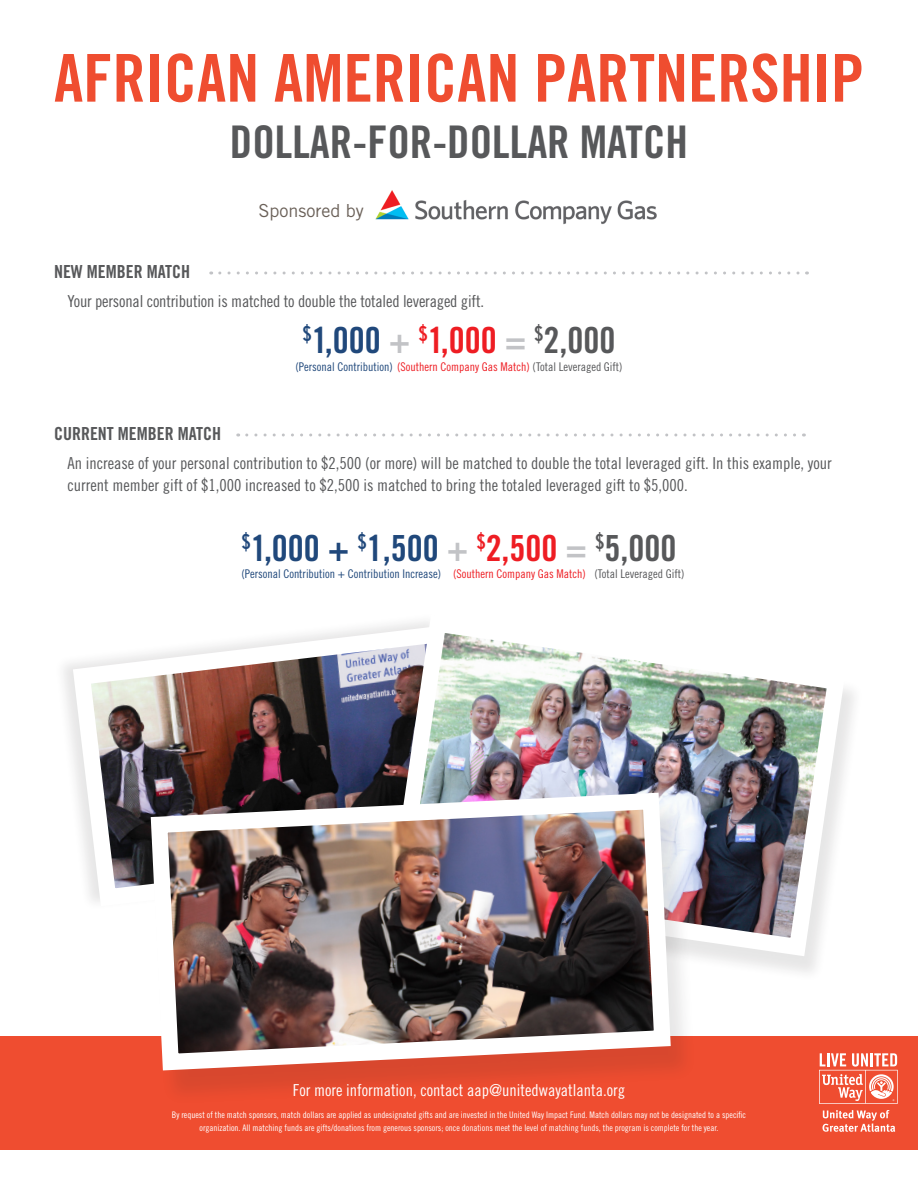
<style>
.page{position:relative;width:918px;height:1188px;background:#fff}
.page>*{position:absolute;margin:0;border:0;box-sizing:border-box;transform-origin:0 0}
.t1{font:66px "Trade Gothic LT Std Bd Cn 20";color:#ef4d30}
.t2{font:45px "Trade Gothic LT Std Bd Cn 20";color:#57585a}
.Math{font:36px "Trade Gothic LT Std Bd Cn 20";color:#20487b}
.t3{font:18px "Trade Gothic LT Std Bd Cn 20";color:#57585a}
.t4{font:18px "Trade Gothic LT Std";color:#6a6058}
.t5{font:16.5px/22.5px "Trade Gothic LT Std Cn 18";color:#57585a}
.t6{font:16.5px "Trade Gothic LT Std Cn 18";color:#fff}
.Match_Description{font:12px "Trade Gothic LT Std Cn 18";color:#ee1d23}
.Match_Description-2{font:12px "Trade Gothic LT Std Cn 18";color:#20487b}
.Match_Description-3{font:12px "Trade Gothic LT Std Cn 18";color:#57585a}
.Body{font:9px/13.5px "Trade Gothic LT Std Cn 18";color:#fff;text-align:center}
.s1{color:#c2c3c6}
.s2{color:#ee1d23}
.s3{color:#57585a}
.s4{color:#20487b}
</style>
<div class="page">
<div style="left:0;top:1036px;width:918px;height:114px;background:#ef4d30"></div>
<svg style="left:823px;top:1110px;width:72px;height:22px"></svg>
<svg style="left:819px;top:1053px;width:79px;height:51px"></svg>
<img style="left:375px;top:190px;width:282px;height:35px">
<img style="left:64px;top:627px;width:317px;height:275px">
<img style="left:381px;top:621px;width:473px;height:344px">
<div style="left:150px;top:801px;width:547px;height:305px;background:#231f20;opacity:.11"></div>
<img style="left:142px;top:784px;width:537px;height:295px">
<svg style="left:220px;top:272px;width:588px;height:2px"></svg>
<svg style="left:247px;top:434px;width:557px;height:2px"></svg>
<p class="t1" style="left:54px;top:38px;width:812px">AFRICAN AMERICAN PARTNERSHIP</p>
<p class="t2" style="left:230px;top:115px;width:460px">DOLLAR-FOR-DOLLAR MATCH</p>
<p class="t4" style="left:258px;top:199px;width:107px">Sponsored by</p>
<p class="t3" style="left:54px;top:260px;width:138px">NEW MEMBER MATCH</p>
<p class="t5" style="left:67px;top:290px;width:418px">Your personal contribution is matched to double the totaled leveraged gift.</p>
<p class="Math" style="left:302px;top:318px;width:315px"><sup>$</sup>1,000 <span class="s1">+</span> <sup>$</sup><span class="s2">1,000</span> <span class="s1">=</span> <sup>$</sup><span class="s3">2,000</span></p>
<p class="Match_Description" style="left:296px;top:360px;width:329px"><span class="s4">(Personal Contribution)</span> (Southern Company Gas Match) <span class="s3">(Total Leveraged Gift)</span></p>
<p class="t3" style="left:54px;top:422px;width:169px">CURRENT MEMBER MATCH</p>
<p class="t5" style="left:67px;top:452px;width:766px">An increase of your personal contribution to $2,500 (or more) will be matched to double the total leveraged gift. In this example, your current member gift of $1,000 increased to $2,500 is matched to bring the totaled leveraged gift to $5,000.</p>
<p class="Math" style="left:242px;top:526px;width:436px"><sup>$</sup>1,000 + <sup>$</sup>1,500 <span class="s1">+</span> <sup>$</sup><span class="s2">2,500</span> <span class="s1">=</span> <sup>$</sup><span class="s3">5,000</span></p>
<p class="Match_Description-2" style="left:241px;top:567px;width:201px">(Personal Contribution + Contribution Increase)</p>
<p class="Match_Description" style="left:453px;top:567px;width:134px">(Southern Company Gas Match)</p>
<p class="Match_Description-3" style="left:594px;top:567px;width:91px">(Total Leveraged Gift)</p>
<p class="t6" style="left:293px;top:1081px;width:334px">For more information, contact aap@unitedwayatlanta.org</p>
<p class="Body" style="left:172px;top:1107px;width:576px">By request of the match sponsors, match dollars are applied as undesignated gifts and are invested in the United Way Impact Fund. Match dollars may not be designated to a specific organization. All matching funds are gifts/donations from generous sponsors; once donations meet the level of matching funds, the program is complete for the year.</p>
</div>
